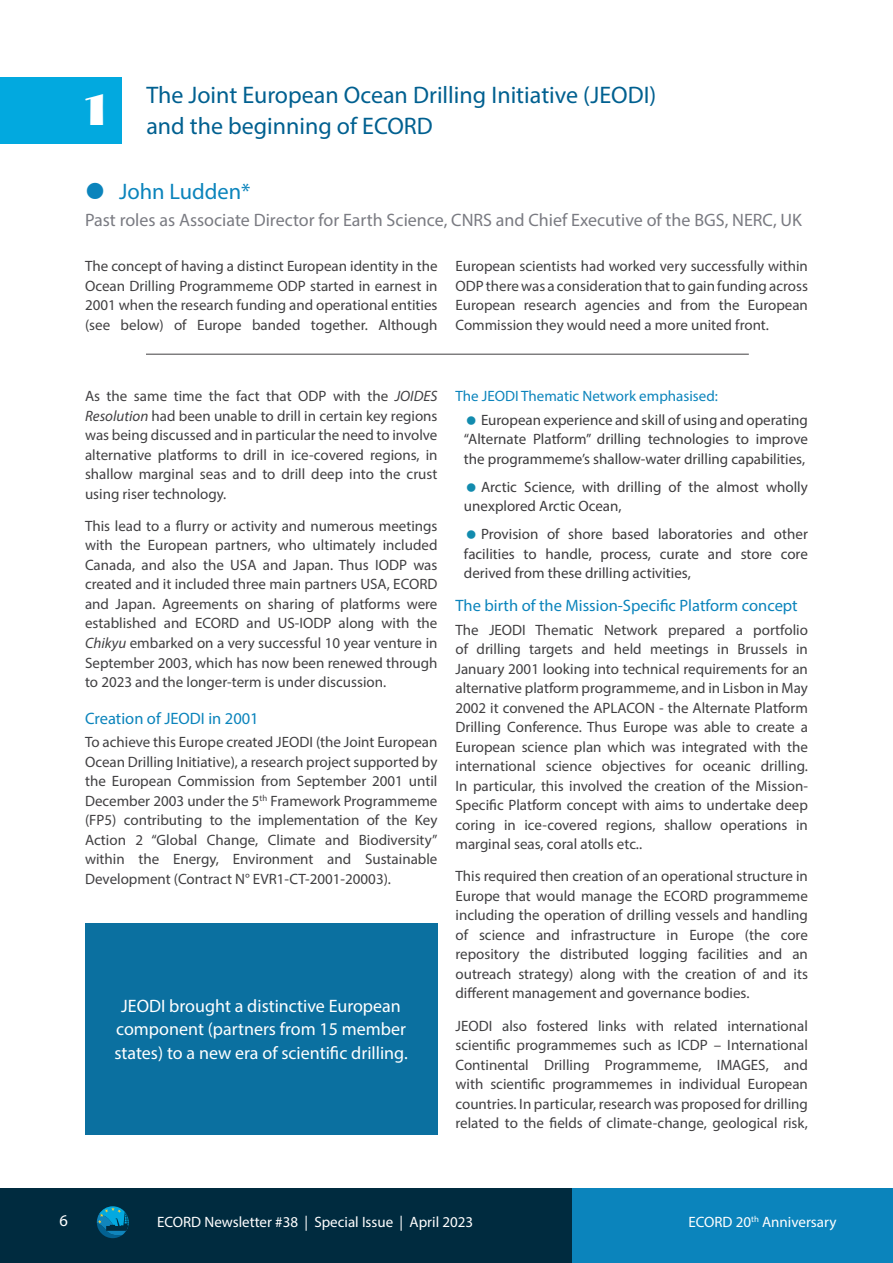
<style>
.page{position:relative;width:893px;height:1263px;background:#fff}
.page>*{position:absolute;margin:0;border:0;box-sizing:border-box;transform-origin:0 0}
.t1{font:45px "Broadway";color:#fff}
.t2{font:24px/31.2px "Myriad Pro";color:#006090}
.t3{font:22.5px "Myriad Pro";color:#0b84bc}
.t4{font:18px/23.4px "Myriad Pro";color:#fff;text-align:center}
.t5{font:18px "Myriad Pro";color:#7a7b82}
.t6{font:16.5px "Myriad Pro";color:#0b84bc}
.t7{font:16.5px "Myriad Pro";color:#fff}
.t8{font:15px/19.5px "Myriad Pro";color:#414042;text-align:justify}
.t9{font:15px/19.5px "Myriad Pro";color:#3d3c3e;text-align:justify}
.t10{font:15px "Myriad Pro";color:#fff}
.t11{font:15px "Myriad Pro";color:#0b84bc}
.s1{font-style:italic}
</style>
<div class="page">
<div style="left:85px;top:923px;width:352px;height:211px;background:#0b70a0"></div>
<hr style="left:146px;top:354px;width:603px;height:1px;background:#414042">
<div style="left:0;top:77px;width:122px;height:66px;background:#02a9df"></div>
<div style="left:0;top:1188px;width:893px;height:75px;background:#002b3f"></div>
<svg style="left:97px;top:1206px;width:32px;height:32px"></svg>
<div style="left:572px;top:1188px;width:321px;height:75px;background:#0b84bc"></div>
<h1 class="t1" style="left:81px;top:84px;width:31px">1</h1>
<h2 class="t2" style="left:146px;top:79px;width:511px">The Joint European Ocean Drilling Initiative (JEODI) and the beginning of ECORD</h2>
<h3 class="t3" style="left:119px;top:177px;width:133px">John Ludden*</h3>
<p class="t5" style="left:85px;top:209px;width:718px">Past roles as Associate Director for Earth Science, CNRS and Chief Executive of the BGS, NERC, UK</p>
<p class="t8" style="left:85px;top:256px;width:354px">The concept of having a distinct European identity in the Ocean Drilling Programmeme ODP started in earnest in 2001 when the research funding and operational entities (see below) of Europe banded together. Although</p>
<p class="t8" style="left:455px;top:256px;width:354px">European scientists had worked very successfully within ODP there was a consideration that to gain funding across European research agencies and from the European Commission they would need a more united front.</p>
<p class="t8" style="left:85px;top:386px;width:354px">As the same time the fact that ODP with the <span class="s1">JOIDES Resolution</span> had been unable to drill in certain key regions was being discussed and in particular the need to involve alternative platforms to drill in ice-covered regions, in shallow marginal seas and to drill deep into the crust using riser technology.</p>
<p class="t8" style="left:85px;top:516px;width:354px">This lead to a flurry or activity and numerous meetings with the European partners, who ultimately included Canada, and also the USA and Japan. Thus IODP was created and it included three main partners USA, ECORD and Japan. Agreements on sharing of platforms were established and ECORD and US-IODP along with the <span class="s1">Chikyu</span> embarked on a very successful 10 year venture in September 2003, which has now been renewed through to 2023 and the longer-term is under discussion.</p>
<p class="t6" style="left:85px;top:708px;width:175px">Creation of JEODI in 2001</p>
<p class="t8" style="left:85px;top:732px;width:354px">To achieve this Europe created JEODI (the Joint European Ocean Drilling Initiative), a research project supported by the European Commission from September 2001 until December 2003 under the 5<sup>th</sup> Framework Programmeme (FP5) contributing to the implementation of the Key Action 2 “Global Change, Climate and Biodiversity” within the Energy, Environment and Sustainable Development (Contract N° EVR1-CT-2001-20003).</p>
<p class="t4" style="left:114px;top:994px;width:295px">JEODI brought a distinctive European component (partners from 15 member states) to a new era of scientific drilling.</p>
<p class="t11" style="left:455px;top:387px;width:264px">The JEODI Thematic Network emphasised:</p>
<p class="t9" style="left:464px;top:410px;width:345px;text-indent:17px">European experience and skill of using and operating “Alternate Platform” drilling technologies to improve the programmeme’s shallow-water drilling capabilities,</p>
<p class="t9" style="left:464px;top:477px;width:345px;text-indent:17px">Arctic Science, with drilling of the almost wholly unexplored Arctic Ocean,</p>
<p class="t9" style="left:464px;top:524px;width:345px;text-indent:17px">Provision of shore based laboratories and other facilities to handle, process, curate and store core derived from these drilling activities,</p>
<p class="t6" style="left:455px;top:595px;width:344px">The birth of the Mission-Specific Platform concept</p>
<p class="t8" style="left:455px;top:619px;width:354px">The JEODI Thematic Network prepared a portfolio of drilling targets and held meetings in Brussels in January 2001 looking into technical requirements for an alternative platform programmeme, and in Lisbon in May 2002 it convened the APLACON - the Alternate Platform Drilling Conference. Thus Europe was able to create a European science plan which was integrated with the international science objectives for oceanic drilling.<br>In particular, this involved the creation of the Mission-Specific Platform concept with aims to undertake deep coring in ice-covered regions, shallow operations in marginal seas, coral atolls etc..</p>
<p class="t8" style="left:455px;top:866px;width:354px">This required then creation of an operational structure in Europe that would manage the ECORD programmeme including the operation of drilling vessels and handling of science and infrastructure in Europe (the core repository the distributed logging facilities and an outreach strategy) along with the creation of and its different management and governance bodies.</p>
<p class="t8" style="left:455px;top:1015px;width:354px">JEODI also fostered links with related international scientific programmemes such as ICDP – International Continental Drilling Programmeme, IMAGES, and with scientific programmemes in individual European countries. In particular, research was proposed for drilling related to the fields of climate-change, geological risk,</p>
<p class="t7" style="left:60px;top:1210px;width:10px">6</p>
<p class="t10" style="left:688px;top:1212px;width:149px">ECORD 20<sup>th</sup> Anniversary</p>
<p class="t10" style="left:157px;top:1212px;width:318px">ECORD Newsletter #38 | Special Issue | April 2023</p>
</div>
